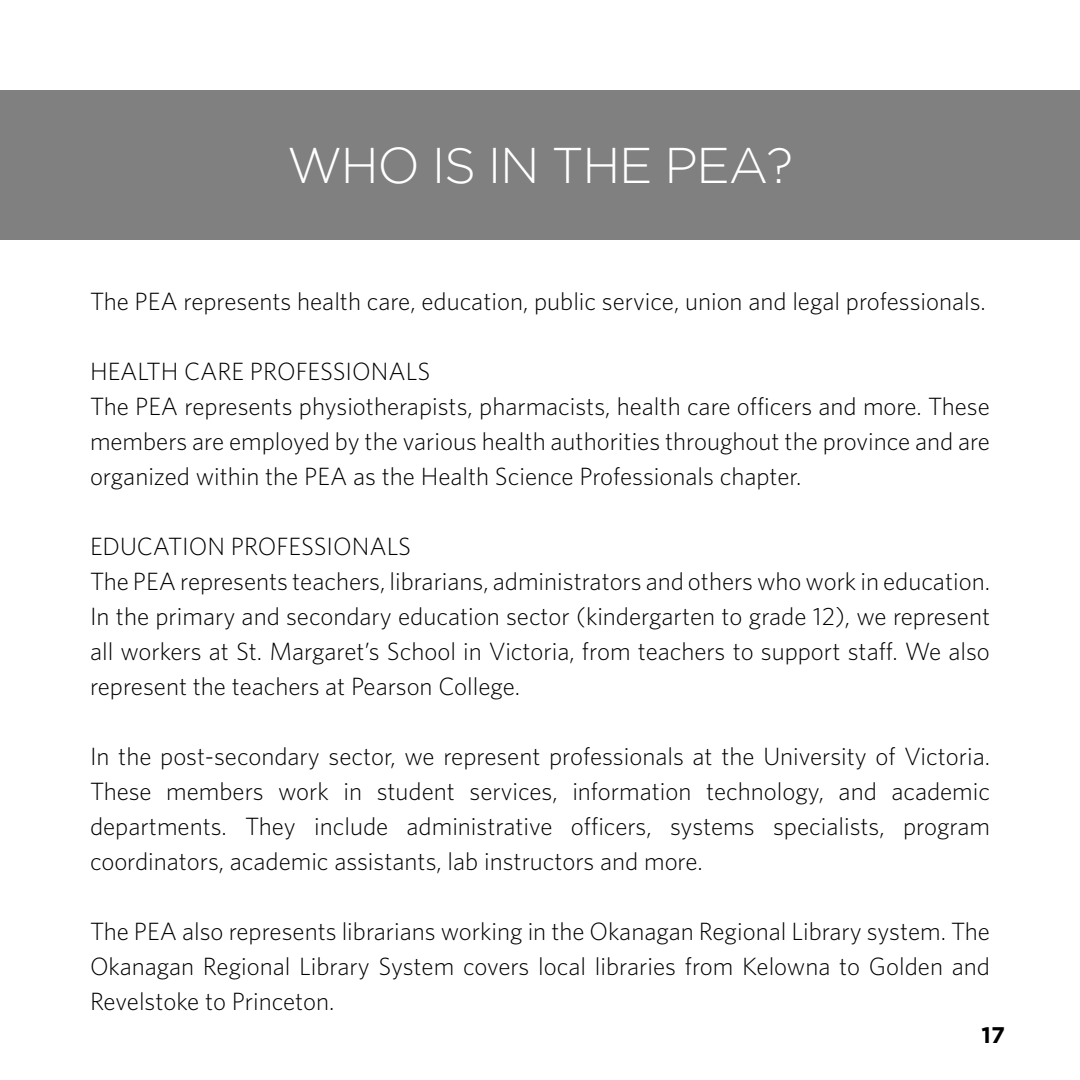
<style>
.page{position:relative;width:1080px;height:1080px;background:#fff}
.page>*{position:absolute;margin:0;border:0;box-sizing:border-box;transform-origin:0 0}
.t1{font:300 50px "Gotham";letter-spacing:-.025em;color:#fff}
.t2{font:300 25px/35px "Whitney";color:#000}
.t3{font:700 22.5px "Gotham";color:#000}
</style>
<div class="page">
<div style="left:0;top:90px;width:1080px;height:150px;background:#808080"></div>
<h1 class="t1" style="left:287px;top:138px;width:508px">WHO IS IN THE PEA?</h1>
<p class="t2" style="left:90px;top:284px;width:897px">The PEA represents health care, education, public service, union and legal professionals.</p>
<p class="t2" style="left:90px;top:354px;width:902px">HEALTH CARE PROFESSIONALS<br>The PEA represents physiotherapists, pharmacists, health care officers and more. These members are employed by the various health authorities throughout the province and are organized within the PEA as the Health Science Professionals chapter.</p>
<p class="t2" style="left:90px;top:529px;width:902px">EDUCATION PROFESSIONALS<br>The PEA represents teachers, librarians, administrators and others who work in education.<br>In the primary and secondary education sector (kindergarten to grade 12), we represent all workers at St. Margaret’s School in Victoria, from teachers to support staff. We also represent the teachers at Pearson College.</p>
<p class="t2" style="left:90px;top:739px;width:902px;text-align:justify">In the post-secondary sector, we represent professionals at the University of Victoria.<br>These members work in student services, information technology, and academic departments. They include administrative officers, systems specialists, program coordinators, academic assistants, lab instructors and more.</p>
<p class="t2" style="left:90px;top:914px;width:902px;text-align:justify">The PEA also represents librarians working in the Okanagan Regional Library system. The Okanagan Regional Library System covers local libraries from Kelowna to Golden and Revelstoke to Princeton.</p>
<p class="t3" style="left:982px;top:1022px;width:25px">17</p>
</div>
